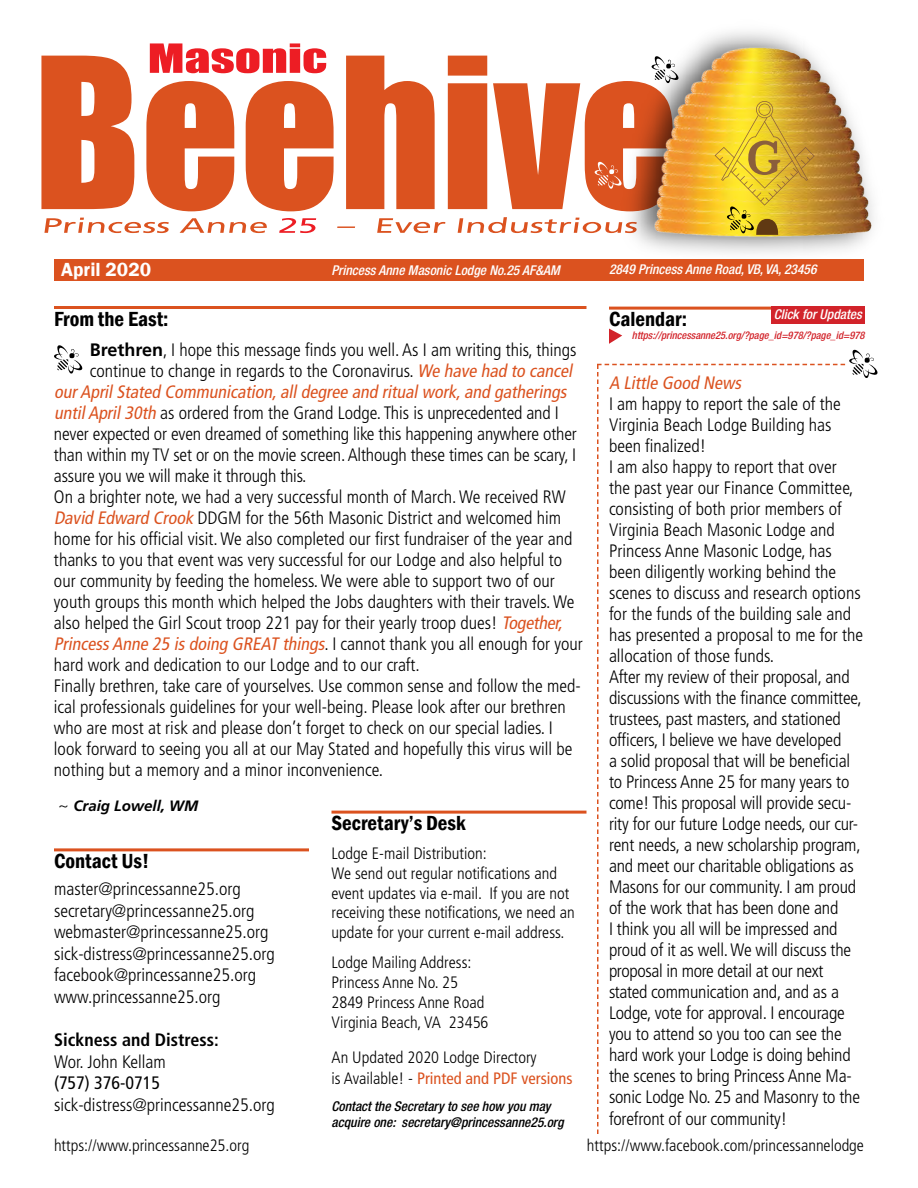
<style>
.page{position:relative;width:918px;height:1188px;background:#fff}
.page>*{position:absolute;margin:0;border:0;box-sizing:border-box;transform-origin:0 0}
.t1{font:600 condensed 21px "Franklin Gothic";color:#000}
.t2{font:600 19.5px "Franklin Gothic";color:#fff}
.t3{font:300 condensed 18px/21px "Frutiger LT Std";color:#000}
.t4{font:italic condensed 18px "Frutiger LT Std";color:#db521f}
.t5{font:700 condensed 18px "Frutiger LT Std";color:#000}
.t6{font:condensed 18px "Frutiger LT Std";color:#000}
.t7{font:300 condensed 16.5px/19.8px "Frutiger LT Std";color:#000}
.t8{font:italic 700 15px "Frutiger LT Std";color:#000}
.t9{font:italic 500 condensed 13.5px "Helvetica Neue LT Std";color:#fff}
.t10{font:italic 500 condensed 13.5px/16.2px "Helvetica Neue LT Std";color:#000}
.t11{font:italic 500 condensed 10.5px "Helvetica Neue LT Std";color:#d2232a}
.s1{font-weight:700;font-stretch:normal}
.s2{font-weight:400;font-style:italic;color:#db521f}
.s3{font-weight:300;font-style:normal;color:#000}
.s4{font-weight:300;font-style:normal;font-stretch:condensed;font-size:18px}
.s5{font-weight:400;color:#db521f}
</style>
<div class="page">
<svg style="left:41px;top:56px;width:93px;height:153px;background:#df673b"></svg>
<svg style="left:146px;top:81px;width:88px;height:130px"></svg>
<svg style="left:246px;top:81px;width:88px;height:130px"></svg>
<svg style="left:346px;top:56px;width:89px;height:153px"></svg>
<div style="left:448px;top:56px;width:39px;height:153px;background:#db521f"></div>
<svg style="left:150px;top:43px;width:176px;height:30px"></svg>
<svg style="left:44px;top:218px;width:125px;height:15px"></svg>
<svg style="left:180px;top:218px;width:87px;height:15px"></svg>
<svg style="left:279px;top:218px;width:37px;height:15px"></svg>
<svg style="left:337px;top:226px;width:18px;height:2px"></svg>
<svg style="left:377px;top:218px;width:68px;height:15px"></svg>
<svg style="left:458px;top:217px;width:153px;height:16px"></svg>
<img style="left:616px;top:31px;width:258px;height:223px">
<svg style="left:715px;top:101px;width:100px;height:134px;background:#dbb72e"></svg>
<svg style="left:493px;top:56px;width:186px;height:155px"></svg>
<div style="left:54px;top:259px;width:810px;height:22px;background:#db521f"></div>
<hr style="left:54px;top:848px;width:255px;height:3px;background:#db521f">
<hr style="left:54px;top:306px;width:532px;height:3px;background:#db521f">
<hr style="left:332px;top:811px;width:254px;height:3px;background:#db521f">
<svg style="left:54px;top:345px;width:28px;height:29px"></svg>
<hr style="left:609px;top:307px;width:256px;height:3px;background:#db521f">
<div style="left:771px;top:306px;width:94px;height:17px;background:#d2232a"></div>
<svg style="left:609px;top:329px;width:13px;height:15px"></svg>
<svg style="left:597px;top:350px;width:281px;height:784px"></svg>
<p class="t2" style="left:61px;top:258px;width:92px">April 2020</p>
<p class="t9" style="left:332px;top:262px;width:230px">Princess Anne Masonic Lodge No.25 AF&amp;AM</p>
<p class="t1" style="left:54px;top:304px;width:116px">From the East:</p>
<p class="t3" style="left:90px;top:339px;width:488px"><span class="s1">Brethren</span>, I hope this message finds you well. As I am writing this, things</p>
<p class="t3" style="left:90px;top:360px;width:488px">continue to change in regards to the Coronavirus. <span class="s2">We have had to cancel</span></p>
<p class="t4" style="left:54px;top:381px;width:518px">ourAprilStated Communication,alldegree and ritualwork,and gatherings</p>
<p class="t3" style="left:54px;top:402px;width:506px"><span class="s2">untilApril30th</span> as ordered from the Grand Lodge. This is unprecedented and I</p>
<p class="t3" style="left:54px;top:423px;width:524px">never expected or even dreamed of something like this happening anywhere other</p>
<p class="t3" style="left:54px;top:444px;width:524px">than within my TV set or on the movie screen. Although these times can be scary, I</p>
<p class="t3" style="left:54px;top:465px;width:254px">assure you we will make it through this.</p>
<p class="t3" style="left:54px;top:486px;width:513px">On a brighter note, we had a very successful month of March. We received RW</p>
<p class="t3" style="left:54px;top:507px;width:509px"><span class="s2">David Edward Crook</span> DDGM for the 56th Masonic District and welcomed him</p>
<p class="t3" style="left:54px;top:528px;width:520px">home for his official visit. We also completed our first fundraiser of the year and</p>
<p class="t3" style="left:54px;top:549px;width:510px">thanks to you that event was very successful for our Lodge and also helpful to</p>
<p class="t3" style="left:54px;top:570px;width:502px">our community by feeding the homeless. We were able to support two of our</p>
<p class="t3" style="left:54px;top:591px;width:522px">youth groups this month which helped the Jobs daughters with their travels. We</p>
<p class="t3" style="left:54px;top:612px;width:514px">also helped the Girl Scout troop 221 pay for their yearly troop dues! <span class="s2">Together,</span></p>
<p class="t4" style="left:54px;top:633px;width:530px">PrincessAnne 25 isdoing GREAT things<span class="s3">. I c a n n o t t h a n k yo u a l l e n o u g h fo r yo u r</span></p>
<p class="t3" style="left:54px;top:654px;width:367px">hard work and dedication to our Lodge and to our craft.</p>
<p class="t3" style="left:54px;top:675px;width:529px">Finally brethren, take care of yourselves. Use common sense and follow the med-</p>
<p class="t3" style="left:54px;top:696px;width:513px">ical professionals guidelines for your well-being. Please look after our brethren</p>
<p class="t3" style="left:54px;top:717px;width:500px">who are most at risk and please don’t forget to check on our special ladies. I</p>
<p class="t3" style="left:54px;top:738px;width:520px">look forward to seeing you all at our May Stated and hopefully this virus will be</p>
<p class="t3" style="left:54px;top:759px;width:331px">nothing but a memory and a minor inconvenience.</p>
<p class="t8" style="left:58px;top:797px;width:142px"><span class="s4">~</span> Craig Lowell, WM</p>
<p class="t1" style="left:332px;top:809px;width:136px">Secretary’s Desk</p>
<p class="t7" style="left:332px;top:844px;width:245px">Lodge E-mail Distribution:<br>We send out regular notifications and event updates via e-mail. If you are not receiving these notifications, we need an update for your current e-mail address.</p>
<p class="t7" style="left:332px;top:953px;width:159px">Lodge Mailing Address:<br>Princess Anne No. 25<br>2849 Princess Anne Road<br>Virginia Beach, VA 23456</p>
<p class="t7" style="left:332px;top:1046px;width:243px;line-height:21.6px">An Updated 2020 Lodge Directory<br>is Available! - <span class="s5">Printed and PDF versions</span></p>
<p class="t10" style="left:332px;top:1099px;width:234px">Contact the Secretary to see how you may acquire one: secretary@princessanne25.org</p>
<p class="t1" style="left:54px;top:847px;width:97px">Contact Us!</p>
<p class="t3" style="left:54px;top:878px;width:222px;line-height:21.6px">master@princessanne25.org secretary@princessanne25.org webmaster@princessanne25.org sick-distress@princessanne25.org facebook@princessanne25.org www.princessanne25.org</p>
<p class="t5" style="left:54px;top:1029px;width:166px">Sickness and Distress:</p>
<p class="t3" style="left:54px;top:1051px;width:113px">Wor. John Kellam</p>
<p class="t6" style="left:54px;top:1073px;width:108px">(757) 376-0715</p>
<p class="t3" style="left:54px;top:1094px;width:222px">sick-distress@princessanne25.org</p>
<p class="t9" style="left:609px;top:261px;width:209px">2849 Princess Anne Road, VB, VA, 23456</p>
<p class="t9" style="left:774px;top:307px;width:90px">Click for Updates</p>
<p class="t1" style="left:609px;top:305px;width:80px">Calendar:</p>
<p class="t11" style="left:632px;top:329px;width:234px">https://princessanne25.org/?page_id=978/?page_id=978</p>
<p class="t4" style="left:609px;top:372px;width:138px">A Little Good News</p>
<p class="t3" style="left:609px;top:393px;width:256px">I am happy to report the sale of the Virginia Beach Lodge Building has been finalized!<br>I am also happy to report that over<br>the past year our Finance Committee, consisting of both prior members of Virginia Beach Masonic Lodge and Princess Anne Masonic Lodge, has been diligently working behind the scenes to discuss and research options for the funds of the building sale and has presented a proposal to me for the allocation of those funds.<br>After my review of their proposal, and discussions with the finance committee, trustees, past masters, and stationed officers, I believe we have developed<br>a solid proposal that will be beneficial to Princess Anne 25 for many years to come! This proposal will provide secu&shy;rity for our future Lodge needs, our cur&shy;rent needs, a new scholarship program, and meet our charitable obligations as Masons for our community. I am proud of the work that has been done and<br>I think you all will be impressed and proud of it as well. We will discuss the proposal in more detail at our next stated communication and, and as a Lodge, vote for approval. I encourage you to attend so you too can see the hard work your Lodge is doing behind the scenes to bring Princess Anne Ma&shy;sonic Lodge No. 25 and Masonry to the forefront of our community!</p>
<p class="t7" style="left:54px;top:1136px;width:197px">https://www.princessanne25.org</p>
<p class="t7" style="left:587px;top:1136px;width:279px">https://www.facebook.com/princessannelodge</p>
</div>
